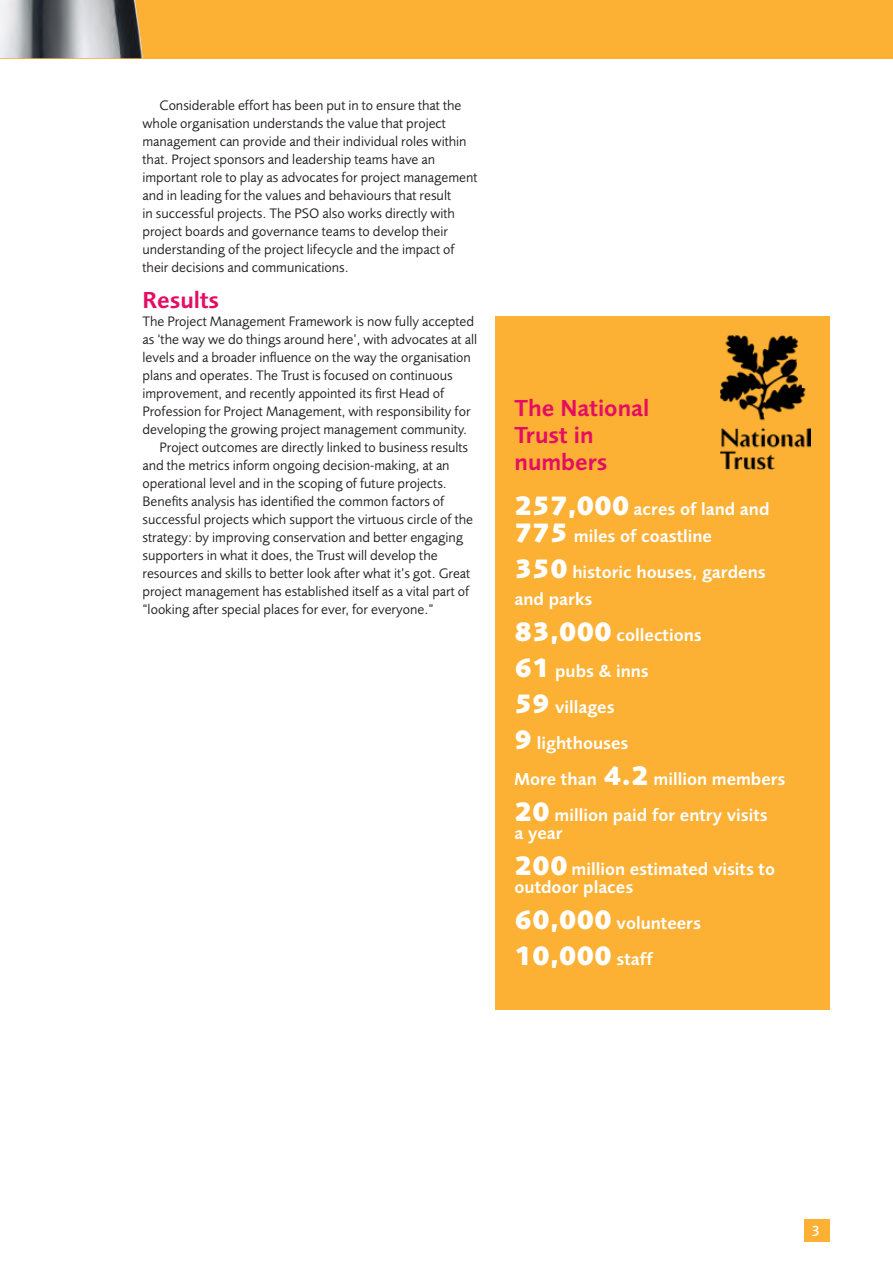
<style>
.page{position:relative;width:893px;height:1263px;background:#fff}
.page>*{position:absolute;margin:0;border:0;box-sizing:border-box;transform-origin:0 0}
.t1{font:800 27px "Foundry Sans";color:#fff}
.t2{font:600 24px/27px "Foundry Sans";color:#e50d63}
.t3{font:600 18px/36px "Foundry Sans";color:#fff}
.t4{font:500 15px "Foundry Sans";color:#fff}
.t5{font:14.25px/18px "Foundry Sans";color:#231f20}
.s1{font-weight:800;font-size:27px}
.s2{font-weight:600;font-size:18px}
</style>
<div class="page">
<div style="left:0;top:0;width:893px;height:58px;background:#fcb034"></div>
<img style="left:0;top:0;width:143px;height:58px">
<div style="left:804px;top:1220px;width:25px;height:22px;background:#fcb034"></div>
<div style="left:496px;top:316px;width:334px;height:694px;background:#fcb034"></div>
<img style="left:720px;top:335px;width:90px;height:135px">
<p class="t5" style="left:142px;top:96px;width:337px;text-indent:17px">Considerable effort has been put in to ensure that the whole organisation understands the value that project management can provide and their individual roles within that. Project sponsors and leadership teams have an important role to play as advocates for project management and in leading for the values and behaviours that result<br>in successful projects. The PSO also works directly with project boards and governance teams to develop their understanding of the project lifecycle and the impact of their decisions and communications.</p>
<h2 class="t2" style="left:142px;top:286px;width:78px">Results</h2>
<p class="t5" style="left:142px;top:312px;width:333px">The Project Management Framework is now fully accepted</p>
<p class="t5" style="left:142px;top:330px;width:336px">as ‘the way we do things around here’, with advocates at all</p>
<p class="t5" style="left:142px;top:348px;width:330px">levels and a broader influence on the way the organisation</p>
<p class="t5" style="left:142px;top:366px;width:312px">plans and operates. The Trust is focused on continuous</p>
<p class="t5" style="left:142px;top:384px;width:303px">improvement, and recently appointed its first Head of</p>
<p class="t5" style="left:142px;top:402px;width:330px">Profession for Project Management, with responsibility for</p>
<p class="t5" style="left:142px;top:420px;width:326px">developing the growing project management community.</p>
<p class="t5" style="left:159px;top:438px;width:310px">Project outcomes are directly linked to business results</p>
<p class="t5" style="left:142px;top:456px;width:309px">and the metrics inform ongoing decision-making, at an</p>
<p class="t5" style="left:142px;top:474px;width:306px">operational level and in the scoping of future projects.</p>
<p class="t5" style="left:142px;top:492px;width:303px">Benefits analysis has identified the common factors of</p>
<p class="t5" style="left:142px;top:510px;width:332px">successful projects which support the virtuous circle of the</p>
<p class="t5" style="left:142px;top:528px;width:322px">strategy: by improving conservation and better engaging</p>
<p class="t5" style="left:142px;top:546px;width:297px">supporters in what it does, the Trust will develop the</p>
<p class="t5" style="left:142px;top:564px;width:329px">resources and skills to better look after what it’s got. Great</p>
<p class="t5" style="left:142px;top:582px;width:328px">project management has established itself as a vital part of</p>
<p class="t5" style="left:142px;top:600px;width:293px">“looking after special places for ever, for everyone.”</p>
<h2 class="t2" style="left:514px;top:394px;width:136px">The National<br>Trust in numbers</h2>
<p class="t3" style="left:514px;top:495px;width:257px;line-height:27px"><span class="s1">257,000</span> acres of land and<br><span class="s1">775</span> miles of coastline</p>
<p class="t3" style="left:514px;top:558px;width:253px;line-height:27px"><span class="s1">350</span> historic houses, gardens and parks</p>
<p class="t3" style="left:514px;top:616px;width:273px"><span class="s1">83,000</span> collections<br><span class="s1">61</span> pubs &amp; inns<br><span class="s1">59</span> villages<br><span class="s1">9</span> lighthouses<br>More than <span class="s1">4.2</span> million members<br><span class="s1">20</span> million paid for entry visits</p>
<p class="t3" style="left:514px;top:814px;width:262px">a year<br><span class="s1">200</span> million estimated visits to</p>
<p class="t3" style="left:514px;top:868px;width:188px">outdoor places<br><span class="s1">60,000</span> volunteers</p>
<h1 class="t1" style="left:514px;top:940px;width:140px">10,000 <span class="s2">staff</span></h1>
<p class="t4" style="left:812px;top:1222px;width:10px">3</p>
</div>
